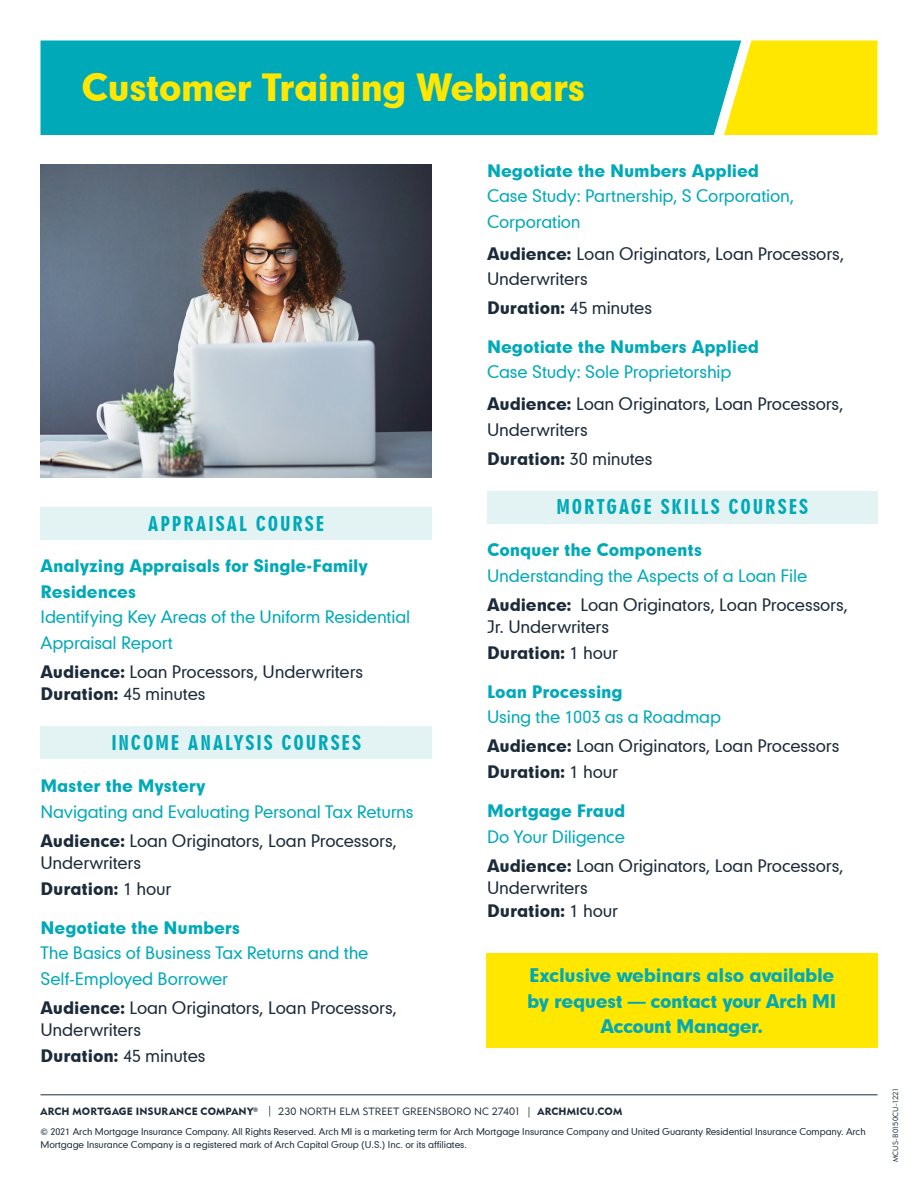
<style>
.page{position:relative;width:918px;height:1188px;background:#fff}
.page>*{position:absolute;margin:0;border:0;box-sizing:border-box;transform-origin:0 0}
.t1{font:36px "Geometric 706 BT Black B";letter-spacing:-.03em;color:#ffe700}
.t2{font:19.5px "Geometric 706 BT Black Condensed B";letter-spacing:.1em;color:#00a9b7}
.t3{font:18px/25.5px "Geometric 706 BT Black B";letter-spacing:-.025em;color:#00a9b7;text-align:center}
.t4{font:16.5px/29px "Geometric 706 BT Medium B";letter-spacing:-.01em;color:#1c2b39}
.t5{font:16.5px/25.5px "Geometric 706 BT Medium B";letter-spacing:-.01em;color:#00a9b7}
.t6{font:16.5px/25.5px "Geometric 706 BT Black B";letter-spacing:-.01em;color:#00a9b7}
.t7{font:16.5px "Geometric 706 BT Black B";letter-spacing:-.01em;color:#1c2b39}
.t8{font:10.5px "Geometric 415 BT Black A";letter-spacing:.015em;color:#1c2b39}
.t9{font:9px/12.8px "Geometric 706 BT Medium B";letter-spacing:-.005em;color:#1c2b39}
.t10{font:7.5px "Geometric 415 BT Lite A";letter-spacing:.01em;color:#1c2b39}
.s1{font-family:"Geometric 706 BT Black B"}
.s2{font-family:"Geometric 706 BT Medium B"}
.s3{font-family:"Geometric 706 BT Black B";color:#1c2b39}
.s4{color:#1c2b39}
.s5{color:#00a9b7}
.s6{font-family:"Geometric 415 BT Lite A"}
</style>
<div class="page">
<hr style="left:40px;top:1095px;width:838px;height:1px;background:#1c2b39">
<div style="left:40px;top:40px;width:684px;height:95px;background:#00a9b7"></div>
<svg style="left:724px;top:40px;width:154px;height:95px;background:#f6e616"></svg>
<img style="left:40px;top:164px;width:392px;height:314px">
<div style="left:40px;top:507px;width:392px;height:32px;background:#e3f3f4"></div>
<div style="left:40px;top:727px;width:392px;height:32px;background:#e3f3f4"></div>
<div style="left:487px;top:491px;width:391px;height:32px;background:#e3f3f4"></div>
<div style="left:486px;top:954px;width:392px;height:94px;background:#ffe700"></div>
<h1 class="t1" style="left:81px;top:63px;width:506px">Customer Training Webinars</h1>
<p class="t2" style="left:148px;top:512px;width:178px">APPRAISAL COURSE</p>
<p class="t6" style="left:40px;top:553px;width:329px">Analyzing Appraisals for Single-Family<br>Residences</p>
<p class="t5" style="left:40px;top:604px;width:371px">Identifying Key Areas of the Uniform Residential<br>Appraisal Report</p>
<p class="t4" style="left:40px;top:657px;width:324px"><span class="s1">Audience:</span> Loan Processors, Underwriters</p>
<p class="t7" style="left:40px;top:683px;width:167px">Duration: <span class="s2">45 minutes</span></p>
<p class="t2" style="left:111px;top:731px;width:251px">INCOME ANALYSIS COURSES</p>
<p class="t6" style="left:40px;top:773px;width:167px">Master the Mystery</p>
<p class="t5" style="left:40px;top:796px;width:375px;line-height:29px">Navigating and Evaluating Personal Tax Returns<br><span class="s3">Audience:</span> <span class="s4">Loan Originators, Loan Processors,</span></p>
<p class="t4" style="left:40px;top:848px;width:102px">Underwriters</p>
<p class="t7" style="left:40px;top:877px;width:132px">Duration: <span class="s2">1 hour</span></p>
<p class="t6" style="left:40px;top:914px;width:201px">Negotiate the Numbers</p>
<p class="t5" style="left:40px;top:940px;width:330px">The Basics of Business Tax Returns and the<br>Self-Employed Borrower</p>
<p class="t4" style="left:40px;top:996px;width:358px;line-height:22.5px"><span class="s1">Audience:</span> Loan Originators, Loan Processors,<br>Underwriters</p>
<p class="t7" style="left:40px;top:1045px;width:167px">Duration: <span class="s2">45 minutes</span></p>
<p class="t6" style="left:487px;top:157px;width:273px">Negotiate the Numbers Applied</p>
<p class="t5" style="left:487px;top:183px;width:309px">Case Study: Partnership, S Corporation,<br>Corporation</p>
<p class="t4" style="left:487px;top:240px;width:359px;line-height:25.5px"><span class="s1">Audience:</span> Loan Originators, Loan Processors,<br>Underwriters</p>
<p class="t7" style="left:487px;top:296px;width:167px">Duration: <span class="s2">45 minutes</span></p>
<p class="t6" style="left:487px;top:333px;width:273px">Negotiate the Numbers Applied</p>
<p class="t4" style="left:487px;top:356px;width:358px;line-height:32px"><span class="s5">Case Study: Sole Proprietorship<br></span><span class="s1">Audience:</span> Loan Originators, Loan Processors,</p>
<p class="t4" style="left:487px;top:415px;width:102px">Underwriters</p>
<p class="t7" style="left:487px;top:447px;width:167px">Duration: <span class="s2">30 minutes</span></p>
<p class="t2" style="left:556px;top:496px;width:253px">MORTGAGE SKILLS COURSES</p>
<p class="t6" style="left:487px;top:537px;width:217px">Conquer the Components</p>
<p class="t5" style="left:487px;top:561px;width:363px;line-height:29px">Understanding the Aspects of a Loan File<br><span class="s3">Audience:</span> <span class="s4">Loan Originators, Loan Processors,</span></p>
<p class="t4" style="left:487px;top:612px;width:123px">Jr. Underwriters</p>
<p class="t7" style="left:487px;top:641px;width:132px">Duration: <span class="s2">1 hour</span></p>
<p class="t6" style="left:487px;top:678px;width:137px">Loan Processing</p>
<p class="t4" style="left:487px;top:702px;width:354px"><span class="s5">Using the 1003 as a Roadmap<br></span><span class="s1">Audience:</span> Loan Originators, Loan Processors</p>
<p class="t7" style="left:487px;top:761px;width:132px">Duration: <span class="s2">1 hour</span></p>
<p class="t6" style="left:487px;top:798px;width:140px">Mortgage Fraud</p>
<p class="t4" style="left:487px;top:822px;width:358px"><span class="s5">Do Your Diligence<br></span><span class="s1">Audience:</span> Loan Originators, Loan Processors,</p>
<p class="t4" style="left:487px;top:873px;width:102px">Underwriters</p>
<p class="t7" style="left:487px;top:899px;width:132px">Duration: <span class="s2">1 hour</span></p>
<p class="t3" style="left:527px;top:962px;width:311px">Exclusive webinars also available by request — contact your Arch MI<br>Account Manager.</p>
<p class="t8" style="left:40px;top:1105px;width:583px">ARCH MORTGAGE INSURANCE COMPANY<sup>®</sup> <span class="s6">| 230 NORTH ELM STREET GREENSBORO NC 27401 |</span> ARCHMICU.COM</p>
<p class="t9" style="left:40px;top:1125px;width:827px">© 2021 Arch Mortgage Insurance Company. All Rights Reserved. Arch MI is a marketing term for Arch Mortgage Insurance Company and United Guaranty Residential Insurance Company. Arch<br>Mortgage Insurance Company is a registered mark of Arch Capital Group (U.S.) Inc. or its affiliates.</p>
<p class="t10" style="left:891px;top:1162px;width:76px;rotate:-90deg">MCUS-B0150CU-1221</p>
</div>
